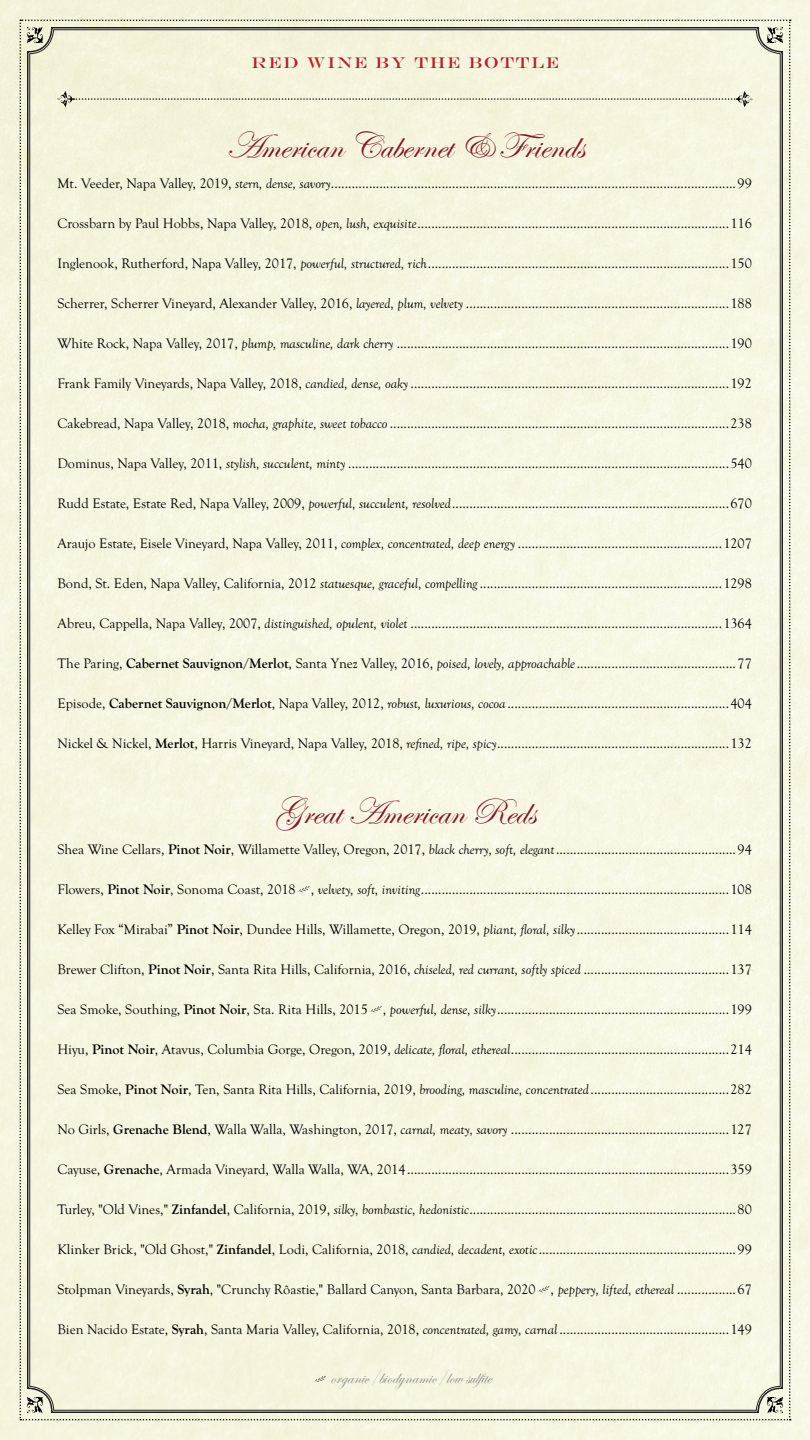
<style>
.page{position:relative;width:810px;height:1440px;background:#fff}
.page>*{position:absolute;margin:0;border:0;box-sizing:border-box;transform-origin:0 0}
.t1{font:37.5px "Edwardian Script ITC";color:#7f1927}
.t2{font:18.75px "Edwardian Script ITC";color:#939393}
.t3{font:15.75px "Engravers";letter-spacing:.1em;color:#b2232a}
.t4{font:14.25px "Goudy Old Sty";color:#000}
.s1{font-style:italic}
.s2{font-weight:700}
</style>
<div class="page">
<img style="left:0;top:0;width:810px;height:1440px">
<div style="left:20px;top:20px;width:771px;height:1400px;background:#f7f5e0"></div>
<p class="t3" style="left:251px;top:54px;width:309px">RED WINE BY THE BOTTLE</p>
<h1 class="t1" style="left:226px;top:125px;width:360px">American Cabernet &amp; Friends</h1>
<p class="t4" style="left:57px;top:176px;width:696px">Mt. Veeder, Napa Valley, 2019, <span class="s1">stern, dense, savory</span>.....................................................................................................................99</p>
<p class="t4" style="left:57px;top:216px;width:696px">Crossbarn by Paul Hobbs, Napa Valley, 2018, <span class="s1">open, lush, exquisite</span>..........................................................................................116</p>
<p class="t4" style="left:57px;top:256px;width:696px">Inglenook, Rutherford, Napa Valley, 2017, <span class="s1">powerful, structured, rich</span>.......................................................................................150</p>
<p class="t4" style="left:57px;top:296px;width:696px">Scherrer, Scherrer Vineyard, Alexander Valley, 2016, <span class="s1">layered, plum, velvety</span> ............................................................................188</p>
<p class="t4" style="left:57px;top:336px;width:696px">White Rock, Napa Valley, 2017, <span class="s1">plump, masculine, dark cherry</span> ................................................................................................190</p>
<p class="t4" style="left:57px;top:376px;width:696px">Frank Family Vineyards, Napa Valley, 2018, <span class="s1">candied, dense, oaky</span> ............................................................................................192</p>
<p class="t4" style="left:57px;top:416px;width:696px">Cakebread, Napa Valley, 2018, <span class="s1">mocha, graphite, sweet tobacco</span>..................................................................................................238</p>
<p class="t4" style="left:57px;top:456px;width:696px">Dominus, Napa Valley, 2011, <span class="s1">stylish, succulent, minty</span> ..............................................................................................................540</p>
<p class="t4" style="left:57px;top:496px;width:696px">Rudd Estate, Estate Red, Napa Valley, 2009, <span class="s1">powerful, succulent, resolved</span>................................................................................670</p>
<p class="t4" style="left:57px;top:536px;width:696px">Araujo Estate, Eisele Vineyard, Napa Valley, 2011, <span class="s1">complex, concentrated, deep energy</span> ...........................................................1207</p>
<p class="t4" style="left:57px;top:576px;width:696px">Bond, St. Eden, Napa Valley, California, 2012 <span class="s1">statuesque, graceful, compelling</span> ......................................................................1298</p>
<p class="t4" style="left:57px;top:616px;width:696px">Abreu, Cappella, Napa Valley, 2007, <span class="s1">distinguished, opulent, violet</span> ..........................................................................................1364</p>
<p class="t4" style="left:57px;top:656px;width:696px">The Paring, <span class="s2">Cabernet Sauvignon/Merlot</span>, Santa Ynez Valley, 2016, <span class="s1">poised, lovely, approachable</span>..............................................77</p>
<p class="t4" style="left:57px;top:696px;width:696px">Episode, <span class="s2">Cabernet Sauvignon/Merlot</span>, Napa Valley, 2012, <span class="s1">robust, luxurious, cocoa</span> ................................................................404</p>
<p class="t4" style="left:57px;top:736px;width:696px">Nickel &amp; Nickel, <span class="s2">Merlot</span>, Harris Vineyard, Napa Valley, 2018, <span class="s1">refined, ripe, spicy</span>...................................................................132</p>
<h1 class="t1" style="left:275px;top:791px;width:262px">Great American Reds</h1>
<p class="t4" style="left:57px;top:842px;width:696px">Shea Wine Cellars, <span class="s2">Pinot Noir</span>, Willamette Valley, Oregon, 2017, <span class="s1">black cherry, soft, elegant</span>....................................................94</p>
<p class="t4" style="left:57px;top:882px;width:696px">Flowers, <span class="s2">Pinot Noir</span>, Sonoma Coast, 2018 , <span class="s1">velvety, soft, inviting</span>.........................................................................................108</p>
<p class="t4" style="left:57px;top:922px;width:696px">Kelley Fox “Mirabai” <span class="s2">Pinot Noir</span>, Dundee Hills, Willamette, Oregon, 2019, <span class="s1">pliant, floral, silky</span>............................................114</p>
<p class="t4" style="left:57px;top:962px;width:696px">Brewer Clifton, <span class="s2">Pinot Noir</span>, Santa Rita Hills, California, 2016, <span class="s1">chiseled, red currant, softly spiced</span> ..........................................137</p>
<p class="t4" style="left:57px;top:1002px;width:696px">Sea Smoke, Southing, <span class="s2">Pinot Noir</span>, Sta. Rita Hills, 2015 , <span class="s1">powerful, dense, silky</span>...................................................................199</p>
<p class="t4" style="left:57px;top:1042px;width:696px">Hiyu, <span class="s2">Pinot Noir</span>, Atavus, Columbia Gorge, Oregon, 2019, <span class="s1">delicate, floral, ethereal</span>...............................................................214</p>
<p class="t4" style="left:57px;top:1082px;width:696px">Sea Smoke, <span class="s2">Pinot Noir</span>, Ten, Santa Rita Hills, California, 2019, <span class="s1">brooding, masculine, concentrated</span>........................................282</p>
<p class="t4" style="left:57px;top:1122px;width:696px">No Girls, <span class="s2">Grenache Blend</span>, Walla Walla, Washington, 2017, <span class="s1">carnal, meaty, savory</span> ...............................................................127</p>
<p class="t4" style="left:57px;top:1162px;width:696px">Cayuse, <span class="s2">Grenache</span>, Armada Vineyard, Walla Walla, WA, 2014.............................................................................................359</p>
<p class="t4" style="left:57px;top:1202px;width:696px">Turley, "Old Vines," <span class="s2">Zinfandel</span>, California, 2019, <span class="s1">silky, bombastic, hedonistic</span>.............................................................................80</p>
<p class="t4" style="left:57px;top:1242px;width:696px">Klinker Brick, "Old Ghost," <span class="s2">Zinfandel</span>, Lodi, California, 2018, <span class="s1">candied, decadent, exotic</span>.........................................................99</p>
<p class="t4" style="left:57px;top:1282px;width:696px">Stolpman Vineyards, <span class="s2">Syrah</span>, "Crunchy Rôastie," Ballard Canyon, Santa Barbara, 2020 , <span class="s1">peppery, lifted, ethereal</span> .................67</p>
<p class="t4" style="left:57px;top:1322px;width:696px">Bien Nacido Estate, <span class="s2">Syrah</span>, Santa Maria Valley, California, 2018, <span class="s1">concentrated, gamy, carnal</span> .................................................149</p>
<h2 class="t2" style="left:330px;top:1367px;width:163px">organic/biodynamic/low sulfite</h2>
</div>
